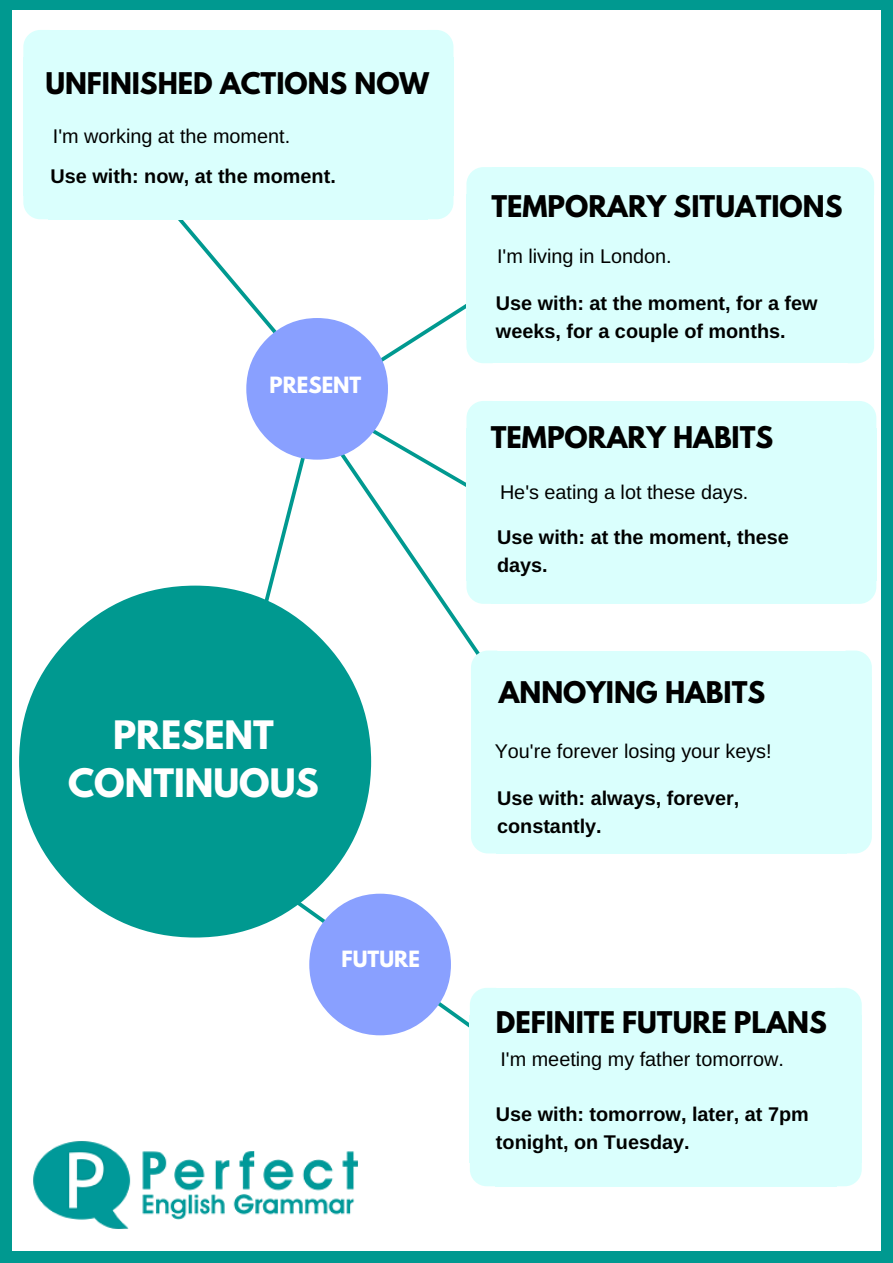
<style>
.page{position:relative;width:893px;height:1263px;background:#fff}
.page>*{position:absolute;margin:0;border:0;box-sizing:border-box;transform-origin:0 0}
.t1{font:700 34.65px/48.3px "League Spartan";color:#fff;text-align:center}
.t2{font:700 26.4px "League Spartan";color:#000}
.t3{font:700 19.8px/28px "Arimo";color:#000}
.t4{font:19.8px "Arimo";color:#000}
.t5{font:700 19.8px "League Spartan";color:#fff}
</style>
<div class="page">
<div style="left:0;top:0;width:892px;height:1262px;background:#009990"></div>
<div style="left:12px;top:10px;width:868px;height:1240px;background:#fff"></div>
<svg style="left:114px;top:219px;width:197px;height:99px"></svg>
<svg style="left:306px;top:229px;width:160px;height:89px"></svg>
<img style="left:33px;top:1141px;width:325px;height:88px">
<svg style="left:19px;top:585px;width:352px;height:352px;fill:#009990"></svg>
<svg style="left:428px;top:30px;width:25px;height:27px"></svg>
<div style="left:427px;top:57px;width:26px;height:139px;background:#dafffd"></div>
<div style="left:40px;top:51px;width:405px;height:151px;background:#dafffd"></div>
<div style="left:49px;top:30px;width:379px;height:28px;background:#dafffd"></div>
<svg style="left:23px;top:30px;width:26px;height:27px"></svg>
<div style="left:23px;top:57px;width:27px;height:139px;background:#dafffd"></div>
<div style="left:49px;top:195px;width:379px;height:24px;background:#dafffd"></div>
<svg style="left:23px;top:196px;width:26px;height:23px"></svg>
<svg style="left:428px;top:196px;width:25px;height:23px"></svg>
<svg style="left:304px;top:643px;width:174px;height:113px"></svg>
<svg style="left:850px;top:401px;width:26px;height:27px"></svg>
<div style="left:850px;top:428px;width:26px;height:152px;background:#dafffd"></div>
<div style="left:483px;top:421px;width:384px;height:166px;background:#dafffd"></div>
<div style="left:492px;top:401px;width:358px;height:28px;background:#dafffd"></div>
<div style="left:492px;top:579px;width:358px;height:25px;background:#dafffd"></div>
<svg style="left:850px;top:580px;width:26px;height:24px"></svg>
<svg style="left:848px;top:167px;width:26px;height:27px"></svg>
<div style="left:847px;top:194px;width:27px;height:145px;background:#dafffd"></div>
<div style="left:483px;top:188px;width:382px;height:158px;background:#dafffd"></div>
<div style="left:492px;top:167px;width:356px;height:28px;background:#dafffd"></div>
<svg style="left:466px;top:167px;width:26px;height:27px"></svg>
<div style="left:466px;top:194px;width:26px;height:145px;background:#dafffd"></div>
<div style="left:492px;top:339px;width:356px;height:24px;background:#dafffd"></div>
<svg style="left:848px;top:339px;width:26px;height:24px"></svg>
<svg style="left:244px;top:318px;width:248px;height:325px"></svg>
<svg style="left:846px;top:650px;width:25px;height:28px"></svg>
<div style="left:845px;top:678px;width:26px;height:152px;background:#dafffd"></div>
<div style="left:488px;top:671px;width:374px;height:165px;background:#dafffd"></div>
<div style="left:496px;top:650px;width:350px;height:28px;background:#dafffd"></div>
<svg style="left:471px;top:650px;width:26px;height:28px"></svg>
<div style="left:471px;top:678px;width:26px;height:152px;background:#dafffd"></div>
<div style="left:496px;top:829px;width:350px;height:24px;background:#dafffd"></div>
<svg style="left:471px;top:830px;width:25px;height:23px"></svg>
<svg style="left:846px;top:830px;width:25px;height:23px"></svg>
<svg style="left:836px;top:988px;width:25px;height:27px"></svg>
<div style="left:835px;top:1015px;width:26px;height:147px;background:#dafffd"></div>
<div style="left:487px;top:1008px;width:364px;height:161px;background:#dafffd"></div>
<div style="left:495px;top:988px;width:341px;height:28px;background:#dafffd"></div>
<svg style="left:257px;top:868px;width:238px;height:208px"></svg>
<div style="left:470px;top:1015px;width:26px;height:147px;background:#dafffd"></div>
<div style="left:495px;top:1161px;width:341px;height:25px;background:#dafffd"></div>
<svg style="left:470px;top:1162px;width:25px;height:24px"></svg>
<svg style="left:836px;top:1162px;width:25px;height:24px"></svg>
<h2 class="t2" style="left:45px;top:70px;width:385px">UNFINISHED ACTIONS NOW</h2>
<p class="t4" style="left:53px;top:125px;width:239px">I'm working at the moment.</p>
<p class="t3" style="left:51px;top:162px;width:287px">Use with: now, at the moment.</p>
<p class="t5" style="left:269px;top:375px;width:93px">PRESENT</p>
<h1 class="t1" style="left:68px;top:715px;width:252px">PRESENT<br>CONTINUOUS</h1>
<p class="t5" style="left:341px;top:949px;width:80px">FUTURE</p>
<h2 class="t2" style="left:491px;top:193px;width:352px">TEMPORARY SITUATIONS</h2>
<p class="t4" style="left:497px;top:245px;width:176px">I'm living in London.</p>
<p class="t3" style="left:496px;top:289px;width:323px">Use with: at the moment, for a few weeks, for a couple of months.</p>
<h2 class="t2" style="left:491px;top:425px;width:284px">TEMPORARY HABITS</h2>
<p class="t4" style="left:500px;top:481px;width:250px">He's eating a lot these days.</p>
<p class="t3" style="left:497px;top:523px;width:293px">Use with: at the moment, these days.</p>
<h2 class="t2" style="left:499px;top:679px;width:268px">ANNOYING HABITS</h2>
<p class="t4" style="left:494px;top:740px;width:278px">You're forever losing your keys!</p>
<p class="t3" style="left:497px;top:784px;width:244px">Use with: always, forever, constantly.</p>
<h2 class="t2" style="left:496px;top:1009px;width:332px">DEFINITE FUTURE PLANS</h2>
<p class="t4" style="left:500px;top:1048px;width:285px">I'm meeting my father tomorrow.</p>
<p class="t3" style="left:496px;top:1100px;width:314px">Use with: tomorrow, later, at 7pm tonight, on Tuesday.</p>
</div>
